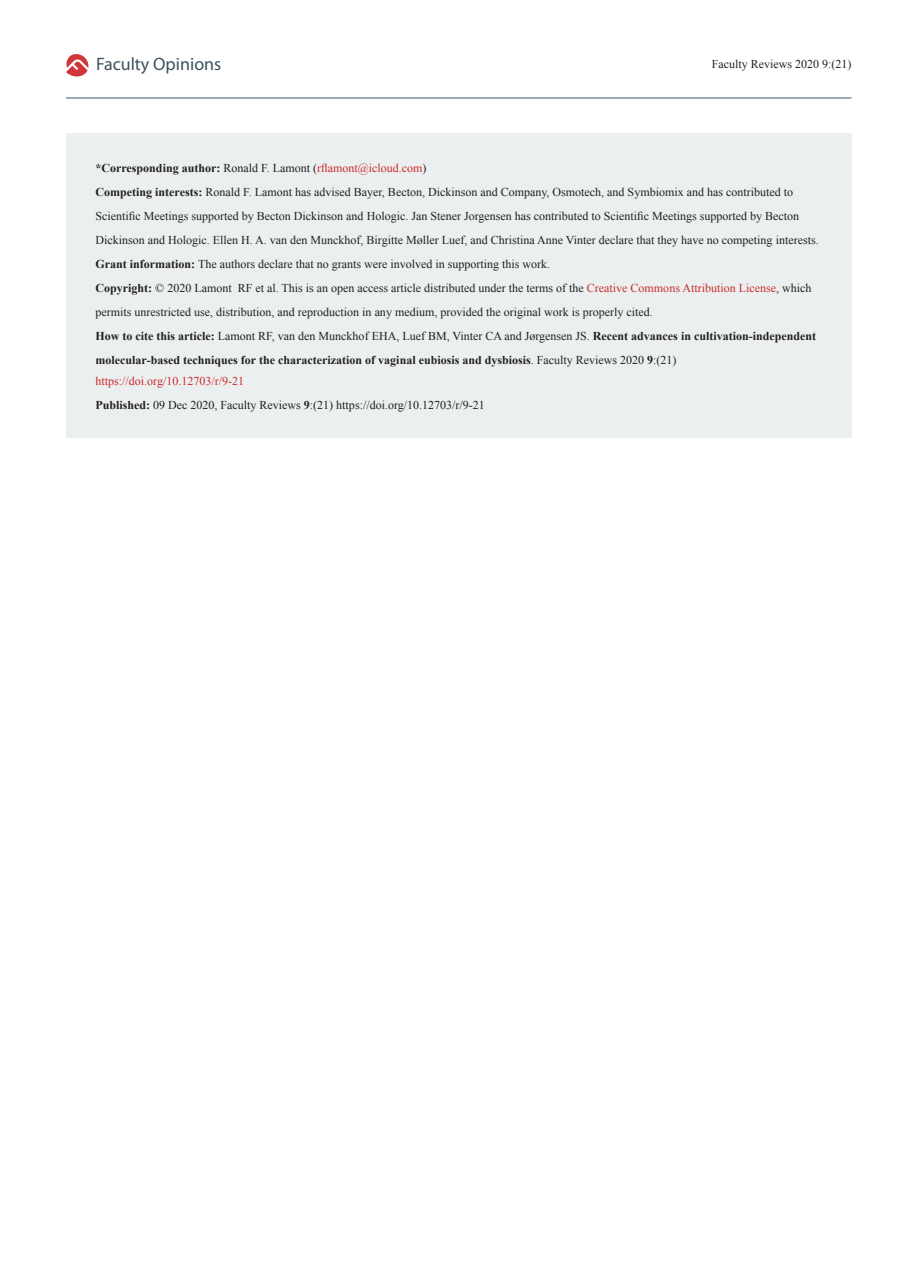
<style>
.page{position:relative;width:919px;height:1263px;background:#fff}
.page>*{position:absolute;margin:0;border:0;box-sizing:border-box;transform-origin:0 0}
.t1{font:18px "Myriad Pro";color:#3d525e}
.t2{font:12px/24px "Times New Roman";color:#231f20}
.t3{font:700 12px/24px "Times New Roman";color:#231f20}
.s1{font-style:inherit}
.s2{font-weight:400}
.s3{font-weight:400;color:#cb2c2e}
.s4{font-weight:700}
.s5{color:#cb2c2e}
</style>
<div class="page">
<hr style="left:66px;top:98px;width:785px;height:1px;background:#415665">
<svg style="left:66px;top:54px;width:23px;height:23px"></svg>
<div style="left:66px;top:134px;width:785px;height:304px;background:#ebefef"></div>
<p class="t1" style="left:96px;top:53px;width:127px">Faculty Opinions</p>
<p class="t2" style="left:711px;top:52px;width:141px">Faculty Reviews 2020 9:(<span class="s1">21</span>)</p>
<p class="t3" style="left:95px;top:156px;width:332px">*Corresponding author: <span class="s2">Ronald F. Lamont (</span><span class="s3">rflamont@icloud.com</span><span class="s2">)</span></p>
<p class="t2" style="left:95px;top:180px;width:724px"><span class="s4">Competing interests:</span> Ronald F. Lamont has advised Bayer, Becton, Dickinson and Company, Osmotech, and Symbiomix and has contributed to<br>Scientific Meetings supported by Becton Dickinson and Hologic. Jan Stener Jorgensen has contributed to Scientific Meetings supported by Becton<br>Dickinson and Hologic. Ellen H. A. van den Munckhof, Birgitte Møller Luef, and Christina Anne Vinter declare that they have no competing interests.</p>
<p class="t2" style="left:95px;top:252px;width:456px"><span class="s4">Grant information:</span> The authors declare that no grants were involved in supporting this work.</p>
<p class="t2" style="left:95px;top:276px;width:717px"><span class="s4">Copyright:</span> © 2020 Lamont RF et al. This is an open access article distributed under the terms of the <span class="s5">Creative Commons Attribution License</span>, which permits unrestricted use, distribution, and reproduction in any medium, provided the original work is properly cited.</p>
<p class="t3" style="left:95px;top:324px;width:722px">How to cite this article: <span class="s2">Lamont RF, van den Munckhof EHA, Luef BM, Vinter CA and Jørgensen JS.</span> Recent advances in cultivation-independent molecular-based techniques for the characterization of vaginal eubiosis and dysbiosis<span class="s2">. Faculty Reviews 2020</span> 9<span class="s2">:(</span><span class="s2">21</span><span class="s2">)</span></p>
<p class="t2" style="left:95px;top:369px;width:391px"><span class="s5">https://doi.org/10.12703/r/9-</span><span class="s5">21<br></span><span class="s4">Published:</span> 0<span class="s1">9</span> Dec 2020, Faculty Reviews <span class="s4">9</span>:(<span class="s1">21</span>) https://doi.org/10.12703/r/9-<span class="s1">21</span></p>
</div>
